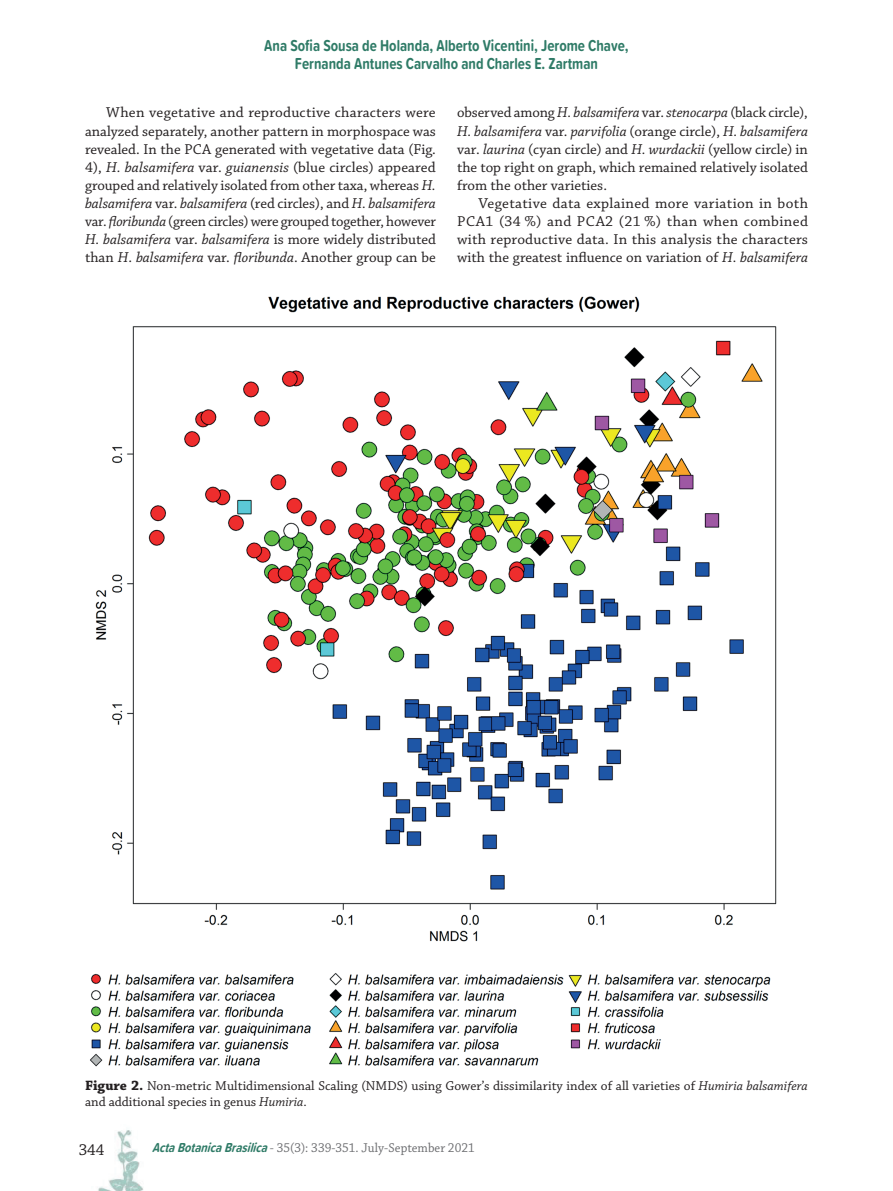
<style>
.page{position:relative;width:893px;height:1191px;background:#fff}
.page>*{position:absolute;margin:0;border:0;box-sizing:border-box;transform-origin:0 0}
.t1{font:700 16.5px/18px "Proxima Soft Cond";color:#2f7b67;text-align:center;scale:.91 1}
.t2{font:16.5px "Chaparral Pro";color:#231f20}
.t3{font:15px/18px "Chaparral Pro";color:#231f20;text-align:justify}
.t4{font:13.5px/16.2px "Chaparral Pro";letter-spacing:.005em;color:#231f20}
.t5{font:13.5px "Chaparral Pro";color:#6c6d70;scale:.95 1}
.s1{font-style:italic}
.s2{font-weight:700;font-size:14.25px}
.s3{font-family:"Proxima Soft Cond";font-weight:700;font-style:italic;color:#2f7b67}
</style>
<div class="page">
<img style="left:98px;top:1130px;width:45px;height:61px">
<img style="left:90px;top:296px;width:687px;height:771px">
<p class="t1" style="left:264px;top:36px;width:402px">Ana Sofia Sousa de Holanda, Alberto Vicentini, Jerome Chave,<br>Fernanda Antunes Carvalho and Charles E. Zartman</p>
<p class="t3" style="left:85px;top:104px;width:352px;text-indent:21px">When vegetative and reproductive characters were analyzed separately, another pattern in morphospace was revealed. In the PCA generated with vegetative data (Fig.<br>4), <span class="s1">H. balsamifera</span> var. <span class="s1">guianensis</span> (blue circles) appeared grouped and relatively isolated from other taxa, whereas <span class="s1">H. balsamifera</span> var. <span class="s1">balsamifera</span> (red circles), and <span class="s1">H. balsamifera </span>var. <span class="s1">floribunda</span> (green circles) were grouped together, however <span class="s1">H. balsamifera</span> var. <span class="s1">balsamifera</span> is more widely distributed than <span class="s1">H</span>. <span class="s1">balsamifera</span> var. <span class="s1">floribunda</span>. Another group can be</p>
<p class="t3" style="left:457px;top:104px;width:352px">observed among <span class="s1">H. balsamifera</span> var. <span class="s1">stenocarpa</span> (black circle), <span class="s1">H. balsamifera</span> var. <span class="s1">parvifolia</span> (orange circle), <span class="s1">H. balsamifera </span>var. <span class="s1">laurina</span> (cyan circle) and <span class="s1">H. wurdackii</span> (yellow circle) in the top right on graph, which remained relatively isolated from the other varieties.</p>
<p class="t3" style="left:457px;top:195px;width:352px;text-indent:21px">Vegetative data explained more variation in both PCA1 (34 %) and PCA2 (21 %) than when combined with reproductive data. In this analysis the characters with the greatest influence on variation of <span class="s1">H. balsamifera</span></p>
<p class="t4" style="left:85px;top:1077px;width:724px"><span class="s2">Figure 2.</span> Non-metric Multidimensional Scaling (NMDS) using Gower’s dissimilarity index of all varieties of <span class="s1">Humiria balsamifera </span>and additional species in genus <span class="s1">Humiria</span>.</p>
<p class="t2" style="left:79px;top:1141px;width:27px">344</p>
<p class="t5" style="left:152px;top:1140px;width:341px"><span class="s3">ActaBotanicaBrasilica</span>- 35(3): 339-351. July-September 2021</p>
</div>
